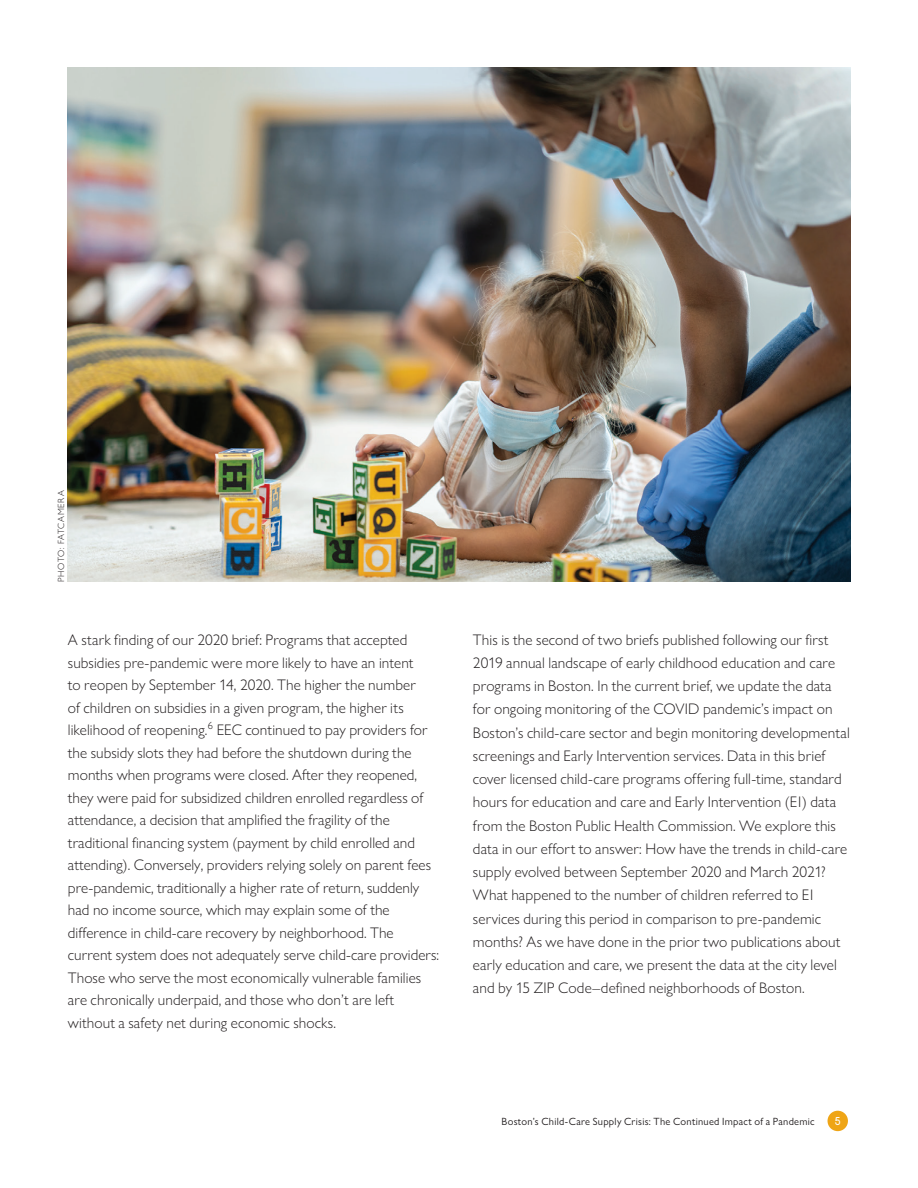
<style>
.page{position:relative;width:918px;height:1188px;background:#fff}
.page>*{position:absolute;margin:0;border:0;box-sizing:border-box;transform-origin:0 0}
.t1{font:300 15.3px/22.5px "Gill Sans Nova";letter-spacing:.005em;color:#231f20}
.t2{font:10.5px "Gill Sans Nova";letter-spacing:.03em;color:#231f20}
.t3{font:900 9.75px "Variable";color:#fff}
.t4{font:300 9px "Gill Sans Nova";letter-spacing:.07em;color:#231f20}
</style>
<div class="page">
<div style="left:828px;top:1111px;width:20px;height:20px;background:#efa516;border-radius:50%"></div>
<img style="left:68px;top:68px;width:783px;height:514px">
<p class="t4" style="left:55px;top:582px;width:93px;rotate:-90deg">PHOTO: FATCAMERA</p>
<p class="t1" style="left:68px;top:629px;width:373px">A stark finding of our 2020 brief: Programs that accepted subsidies pre-pandemic were more likely to have an intent<br>to reopen by September 14, 2020. The higher the number<br>of children on subsidies in a given program, the higher its likelihood of reopening.<sup>6</sup> EEC continued to pay providers for the subsidy slots they had before the shutdown during the months when programs were closed. After they reopened, they were paid for subsidized children enrolled regardless of attendance, a decision that amplified the fragility of the traditional financing system (payment by child enrolled and attending). Conversely, providers relying solely on parent fees pre-pandemic, traditionally a higher rate of return, suddenly had no income source, which may explain some of the difference in child-care recovery by neighborhood. The current system does not adequately serve child-care providers:<br>Those who serve the most economically vulnerable families are chronically underpaid, and those who don’t are left without a safety net during economic shocks.</p>
<p class="t1" style="left:473px;top:628px;width:378px;line-height:23.2px">This is the second of two briefs published following our first 2019 annual landscape of early childhood education and care programs in Boston. In the current brief, we update the data for ongoing monitoring of the COVID pandemic’s impact on Boston’s child-care sector and begin monitoring developmental screenings and Early Intervention services. Data in this brief cover licensed child-care programs offering full-time, standard hours for education and care and Early Intervention (EI) data from the Boston Public Health Commission. We explore this data in our effort to answer: How have the trends in child-care supply evolved between September 2020 and March 2021?<br>What happened to the number of children referred to EI services during this period in comparison to pre-pandemic months? As we have done in the prior two publications about early education and care, we present the data at the city level and by 15 ZIP Code–defined neighborhoods of Boston.</p>
<p class="t2" style="left:502px;top:1115px;width:315px">Boston’s Child-Care Supply Crisis: The Continued Impact of a Pandemic</p>
<p class="t3" style="left:835px;top:1115px;width:7px">5</p>
</div>
